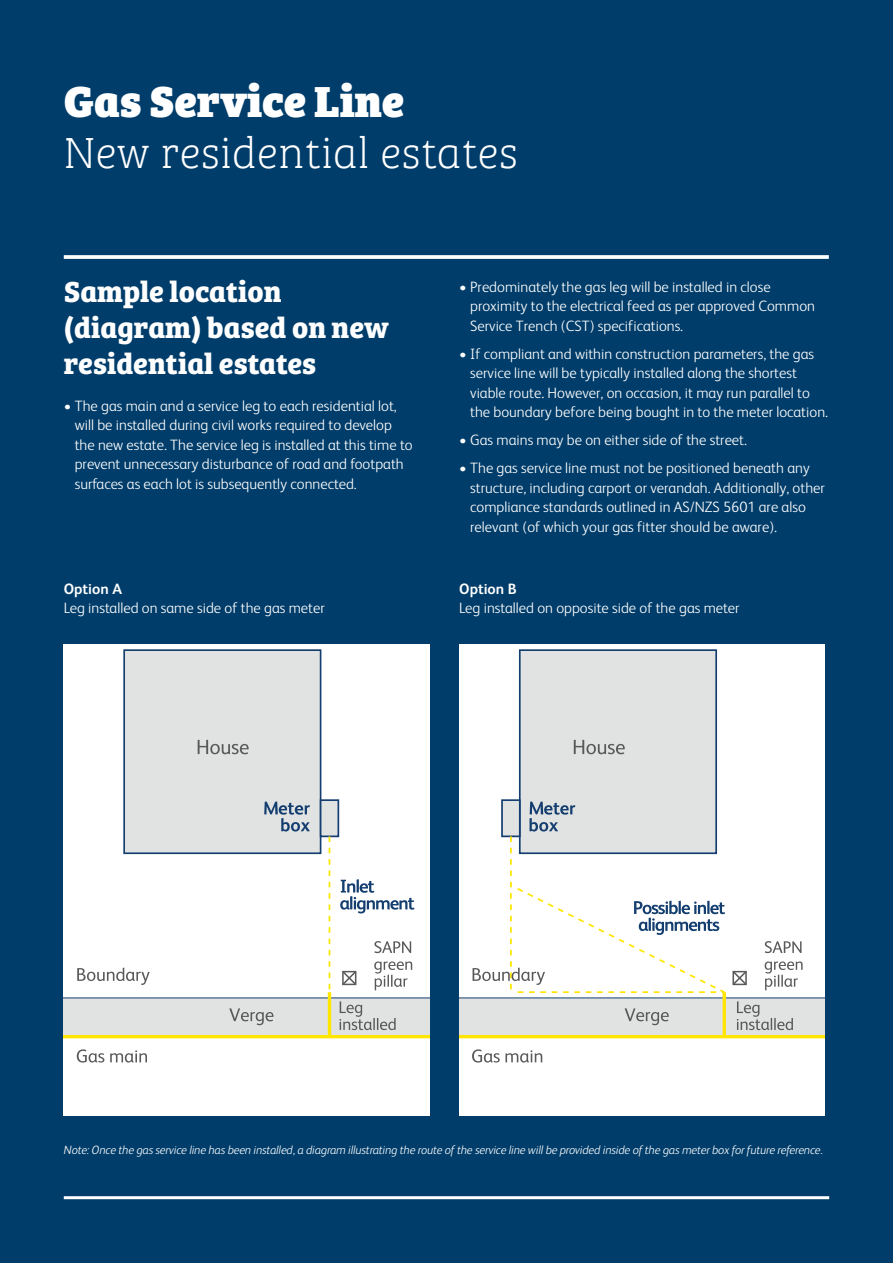
<style>
.page{position:relative;width:893px;height:1263px;background:#003d6a}
.page>*{position:absolute;margin:0;border:0;box-sizing:border-box;transform-origin:0 0}
.t1{font:45px "Bree Serif Th";color:#fff}
.t2{font:45px "Bree Serif Eb";color:#fff}
.t3{font:700 30px/36px "Bree Serif";color:#fff}
.t4{font:300 15px/19.5px "FS Albert";color:#fff}
.t5{font:700 15px "FS Albert";color:#fff}
.t6{font:italic 300 12px "FS Albert";letter-spacing:-.015em;color:#fff}
</style>
<div class="page">
<div style="left:64px;top:644px;width:365px;height:471px;background:#fff"></div>
<div style="left:124px;top:650px;width:197px;height:203px;background:#e1e2e2"></div>
<div style="left:123px;top:649px;width:198px;height:205px;border:2px solid #133e6f"></div>
<div style="left:320px;top:799px;width:19px;height:38px;border:2px solid #133e6f"></div>
<svg style="left:198px;top:740px;width:51px;height:14px"></svg>
<svg style="left:77px;top:1049px;width:27px;height:13px"></svg>
<svg style="left:110px;top:1050px;width:37px;height:12px"></svg>
<svg style="left:64px;top:801px;width:365px;height:234px"></svg>
<hr style="left:64px;top:1035px;width:365px;height:3px;background:#ffe601">
<div style="left:459px;top:644px;width:366px;height:471px;background:#fff"></div>
<div style="left:520px;top:650px;width:196px;height:203px;background:#e1e2e2"></div>
<div style="left:519px;top:649px;width:198px;height:205px;border:2px solid #133e6f"></div>
<div style="left:501px;top:799px;width:20px;height:38px;border:2px solid #133e6f"></div>
<svg style="left:574px;top:740px;width:51px;height:14px"></svg>
<svg style="left:472px;top:1049px;width:70px;height:13px"></svg>
<svg style="left:459px;top:801px;width:366px;height:234px"></svg>
<hr style="left:459px;top:1035px;width:366px;height:3px;background:#ffe601">
<hr style="left:64px;top:1196px;width:765px;height:3px;background:#fff">
<svg style="left:64px;top:255px;width:765px;height:4px;background:#eff2f5"></svg>
<h1 class="t2" style="left:64px;top:66px;width:342px">Gas Service Line</h1>
<h1 class="t1" style="left:64px;top:121px;width:456px">New residential estates</h1>
<h2 class="t3" style="left:64px;top:272px;width:327px">Sample location (diagram) based on new residential estates</h2>
<p class="t4" style="left:75px;top:395px;width:340px;text-indent:-11px">• The gas main and a service leg to each residential lot, will be installed during civil works required to develop the new estate. The service leg is installed at this time to prevent unnecessary disturbance of road and footpath surfaces as each lot is subsequently connected.</p>
<p class="t5" style="left:64px;top:580px;width:60px">Option A</p>
<p class="t4" style="left:64px;top:597px;width:262px">Leg installed on same side of the gas meter</p>
<p class="t4" style="left:470px;top:276px;width:346px;text-indent:-11px">• Predominately the gas leg will be installed in close proximity to the electrical feed as per approved Common<br>Service Trench (CST) specifications.</p>
<p class="t4" style="left:470px;top:343px;width:359px;text-indent:-11px">• If compliant and within construction parameters, the gas service line will be typically installed along the shortest viable route. However, on occasion, it may run parallel to the boundary before being bought in to the meter location.</p>
<p class="t4" style="left:459px;top:430px;width:289px">• Gas mains may be on either side of the street.</p>
<p class="t4" style="left:470px;top:458px;width:356px;text-indent:-11px">• The gas service line must not be positioned beneath any structure, including carport or verandah. Additionally, other compliance standards outlined in AS/NZS 5601 are also relevant (of which your gas fitter should be aware).</p>
<p class="t5" style="left:459px;top:580px;width:59px">Option B</p>
<p class="t4" style="left:459px;top:597px;width:282px">Leg installed on opposite side of the gas meter</p>
<p class="t6" style="left:64px;top:1143px;width:760px">Note: Once the gas service line has been installed, a diagram illustrating the route of the service line will be provided inside of the gas meter box for future reference.</p>
</div>
